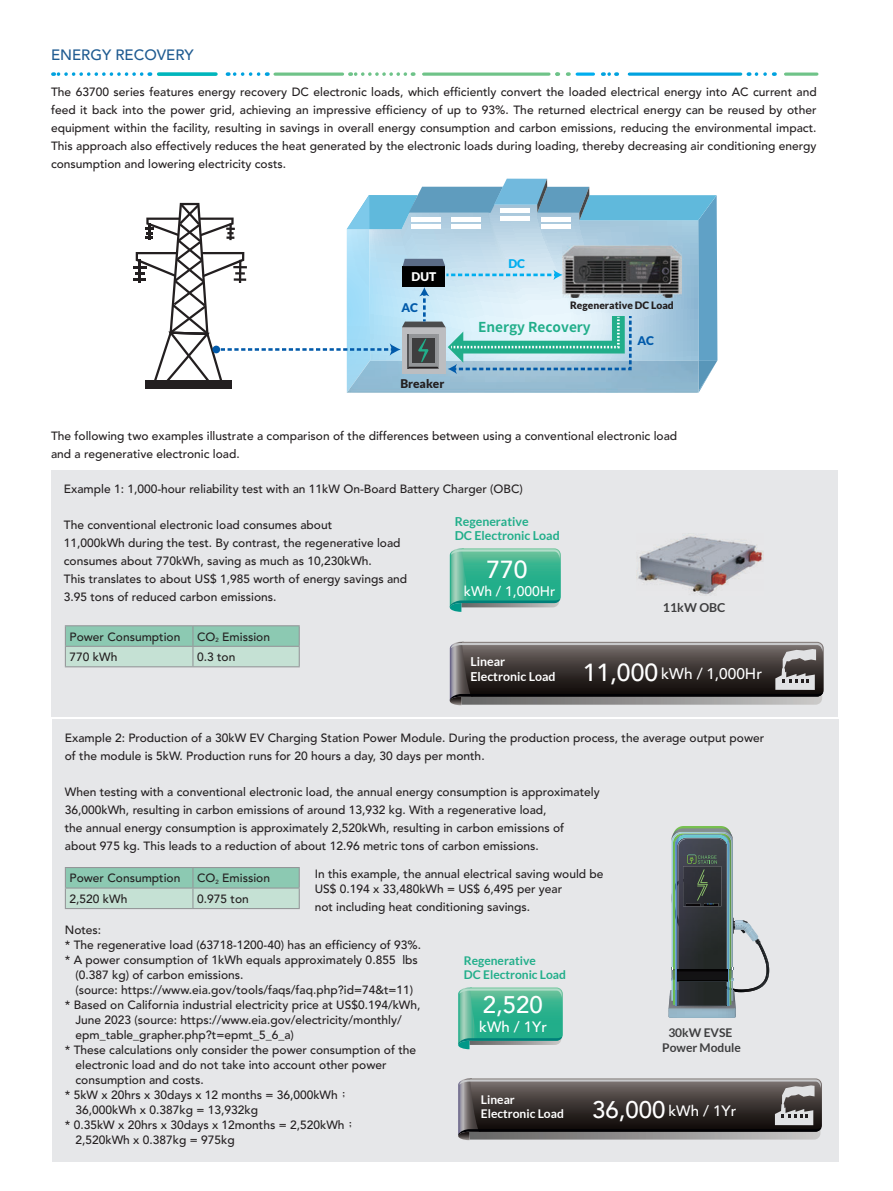
<style>
.page{position:relative;width:893px;height:1191px;background:#fff}
.page>*{position:absolute;margin:0;border:0;box-sizing:border-box;transform-origin:0 0}
.t1{font:500 24.6px "Avenir";color:#fff}
.t2{font:500 24px "Avenir";color:#fff}
.t3{font:500 15px "Avenir";color:#fff}
.t4{font:500 15px "Avenir";color:#1f5b91}
.t5{font:500 13.95px "Avenir";color:#fff}
.t6{font:700 13.65px "Noto Sans CJ Ktc";color:#21ae8a}
.t7{font:700 12.3px/14.9px "Lato";color:#fff}
.t8{font:700 12.3px/14.9px "Lato";color:#21ae8a}
.t9{font:700 12.3px "Lato";color:#3e3e3f}
.t10{font:500 12px/18px "Avenir";color:#231f20}
.t11{font:700 12px/14.4px "Lato";color:#21ae8a}
.t12{font:700 12px/14.4px "Lato";color:#fff}
.t13{font:700 12px/15px "Lato";color:#3e3e3f;text-align:center}
.t14{font:900 12px "Lato";color:#231f20}
.t15{font:900 12px "Lato";color:#015aaa}
.t16{font:900 12px "Lato";color:#fff}
.t17{font:900 12px "Lato";color:#00aeef}
.t18{font:900 10.2px "Lato";color:#231f20}
.s1{font-family:"Avenir";font-weight:500;font-size:24.6px}
.s2{font-family:"AR Hei B5"}
.s3{font-size:24px}
</style>
<div class="page">
<svg style="left:275px;top:72px;width:68px;height:4px"></svg>
<svg style="left:629px;top:72px;width:112px;height:4px"></svg>
<svg style="left:159px;top:72px;width:57px;height:4px"></svg>
<svg style="left:577px;top:72px;width:16px;height:4px"></svg>
<svg style="left:424px;top:72px;width:125px;height:4px"></svg>
<svg style="left:785px;top:72px;width:32px;height:4px"></svg>
<svg style="left:227px;top:72px;width:32px;height:4px"></svg>
<svg style="left:748px;top:72px;width:17px;height:4px"></svg>
<svg style="left:53px;top:72px;width:89px;height:4px"></svg>
<svg style="left:603px;top:72px;width:6px;height:4px"></svg>
<svg style="left:557px;top:72px;width:4px;height:4px"></svg>
<svg style="left:350px;top:72px;width:55px;height:4px"></svg>
<div style="left:51px;top:470px;width:787px;height:246px;background:#e6e7e9"></div>
<div style="left:52px;top:719px;width:787px;height:442px;background:#e6e7e9"></div>
<svg style="left:133px;top:179px;width:584px;height:214px"></svg>
<hr style="left:65px;top:625px;width:128px;height:1px;background:#939598">
<hr style="left:193px;top:625px;width:107px;height:1px;background:#939598">
<svg style="left:65px;top:626px;width:235px;height:40px;background:#a7d1c0"></svg>
<hr style="left:65px;top:666px;width:128px;height:1px;background:#939598">
<hr style="left:193px;top:666px;width:107px;height:1px;background:#939598">
<svg style="left:65px;top:867px;width:235px;height:41px;background:#a7d0c0"></svg>
<hr style="left:65px;top:908px;width:128px;height:1px;background:#939598">
<hr style="left:193px;top:908px;width:107px;height:1px;background:#939598">
<svg style="left:450px;top:548px;width:111px;height:64px;background:#4fb599"></svg>
<img style="left:638px;top:535px;width:125px;height:60px">
<svg style="left:450px;top:642px;width:374px;height:63px;background:#554f4e"></svg>
<svg style="left:458px;top:987px;width:105px;height:62px;background:#4fb598"></svg>
<svg style="left:668px;top:826px;width:101px;height:191px"></svg>
<svg style="left:458px;top:1078px;width:364px;height:62px;background:#565150"></svg>
<p class="t4" style="left:51px;top:46px;width:144px">ENERGY RECOVERY</p>
<p class="t10" style="left:51px;top:83px;width:767px;text-align:justify">The 63700 series features energy recovery DC electronic loads, which efficiently convert the loaded electrical energy into AC current and feed it back into the power grid, achieving an impressive efficiency of up to 93%. The returned electrical energy can be reused by other equipment within the facility, resulting in savings in overall energy consumption and carbon emissions, reducing the environmental impact.<br>This approach also effectively reduces the heat generated by the electronic loads during loading, thereby decreasing air conditioning energy consumption and lowering electricity costs.</p>
<p class="t16" style="left:412px;top:270px;width:26px">DUT</p>
<p class="t15" style="left:401px;top:301px;width:18px">AC</p>
<p class="t14" style="left:400px;top:376px;width:46px">Breaker</p>
<p class="t17" style="left:508px;top:257px;width:18px">DC</p>
<p class="t18" style="left:570px;top:299px;width:105px">Regenerative DC Load</p>
<p class="t6" style="left:478px;top:320px;width:114px">Energy Recovery</p>
<p class="t15" style="left:637px;top:334px;width:18px">AC</p>
<p class="t10" style="left:51px;top:427px;width:628px">The following two examples illustrate a comparison of the differences between using a conventional electronic load and a regenerative electronic load.</p>
<p class="t10" style="left:64px;top:480px;width:460px">Example 1: 1,000-hour reliability test with an 11kW On-Board Battery Charger (OBC)</p>
<p class="t10" style="left:64px;top:516px;width:345px">The conventional electronic load consumes about<br>11,000kWh during the test. By contrast, the regenerative load consumes about 770kWh, saving as much as 10,230kWh.<br>This translates to about US$ 1,985 worth of energy savings and 3.95 tons of reduced carbon emissions.</p>
<p class="t8" style="left:455px;top:513px;width:107px">Regenerative<br>DC Electronic Load</p>
<h1 class="t1" style="left:486px;top:555px;width:43px">770</h1>
<p class="t5" style="left:464px;top:583px;width:93px">kWh / 1,000Hr</p>
<p class="t9" style="left:663px;top:600px;width:64px">11kW OBC</p>
<p class="t10" style="left:70px;top:628px;width:112px">Power Consumption</p>
<p class="t10" style="left:197px;top:628px;width:74px">CO<sub>2</sub> Emission</p>
<p class="t10" style="left:70px;top:648px;width:49px">770 kWh</p>
<p class="t10" style="left:197px;top:648px;width:40px">0.3 ton</p>
<p class="t7" style="left:470px;top:654px;width:293px">Linear<br>Electronic Load <span class="s1">11,000</span> <sup>kWh</sup> <sup>/</sup> <sup>1,000Hr</sup></p>
<p class="t10" style="left:65px;top:729px;width:701px">Example 2: Production of a 30kW EV Charging Station Power Module. During the production process, the average output power of the module is 5kW. Production runs for 20 hours a day, 30 days per month.</p>
<p class="t10" style="left:65px;top:783px;width:536px">When testing with a conventional electronic load, the annual energy consumption is approximately 36,000kWh, resulting in carbon emissions of around 13,932 kg. With a regenerative load,<br>the annual energy consumption is approximately 2,520kWh, resulting in carbon emissions of<br>about 975 kg. This leads to a reduction of about 12.96 metric tons of carbon emissions.</p>
<p class="t10" style="left:315px;top:866px;width:290px;line-height:15px">In this example, the annual electrical saving would be<br>US$ 0.194 x 33,480kWh = US$ 6,495 per year</p>
<p class="t10" style="left:315px;top:897px;width:217px">not including heat conditioning savings.</p>
<p class="t10" style="left:70px;top:869px;width:112px">Power Consumption</p>
<p class="t10" style="left:197px;top:869px;width:74px">CO<sub>2</sub> Emission</p>
<p class="t10" style="left:70px;top:890px;width:59px">2,520 kWh</p>
<p class="t10" style="left:197px;top:890px;width:53px">0.975 ton</p>
<p class="t10" style="left:65px;top:920px;width:38px">Notes:</p>
<p class="t10" style="left:65px;top:935px;width:358px">* The regenerative load (63718-1200-40) has an efficiency of 93%.</p>
<p class="t10" style="left:65px;top:950px;width:355px">* A power consumption of 1kWh equals approximately 0.855 lbs</p>
<p class="t10" style="left:75px;top:965px;width:170px">(0.387 kg) of carbon emissions.</p>
<p class="t10" style="left:75px;top:980px;width:339px">(source: https://www.eia.gov/tools/faqs/faq.php?id=74&amp;t=11)</p>
<p class="t10" style="left:65px;top:995px;width:357px">* Based on California industrial electricity price at US$0.194/kWh,</p>
<p class="t10" style="left:75px;top:1010px;width:328px">June 2023 (source: https://www.eia.gov/electricity/monthly/</p>
<p class="t10" style="left:75px;top:1025px;width:220px">epm_table_grapher.php?t=epmt_5_6_a)</p>
<p class="t10" style="left:65px;top:1040px;width:353px">* These calculations only consider the power consumption of the</p>
<p class="t10" style="left:75px;top:1055px;width:313px">electronic load and do not take into account other power</p>
<p class="t10" style="left:75px;top:1070px;width:130px">consumption and costs.</p>
<p class="t10" style="left:65px;top:1085px;width:287px">* 5kW x 20hrs x 30days x 12 months = 36,000kWh<span class="s2">；</span></p>
<p class="t10" style="left:75px;top:1100px;width:184px">36,000kWh x 0.387kg = 13,932kg</p>
<p class="t10" style="left:65px;top:1115px;width:293px">* 0.35kW x 20hrs x 30days x 12months = 2,520kWh<span class="s2">；</span></p>
<p class="t10" style="left:75px;top:1130px;width:161px">2,520kWh x 0.387kg = 975kg</p>
<p class="t11" style="left:464px;top:953px;width:104px">Regenerative<br>DC Electronic Load</p>
<h2 class="t2" style="left:483px;top:991px;width:62px">2,520</h2>
<p class="t3" style="left:479px;top:1018px;width:69px">kWh / 1Yr</p>
<p class="t13" style="left:662px;top:1024px;width:80px">30kW EVSE<br>Power Module</p>
<p class="t12" style="left:481px;top:1092px;width:84px">Linear<br>Electronic Load</p>
<p class="t3" style="left:592px;top:1102px;width:146px"><span class="s3">36,000</span> kWh / 1Yr</p>
</div>
